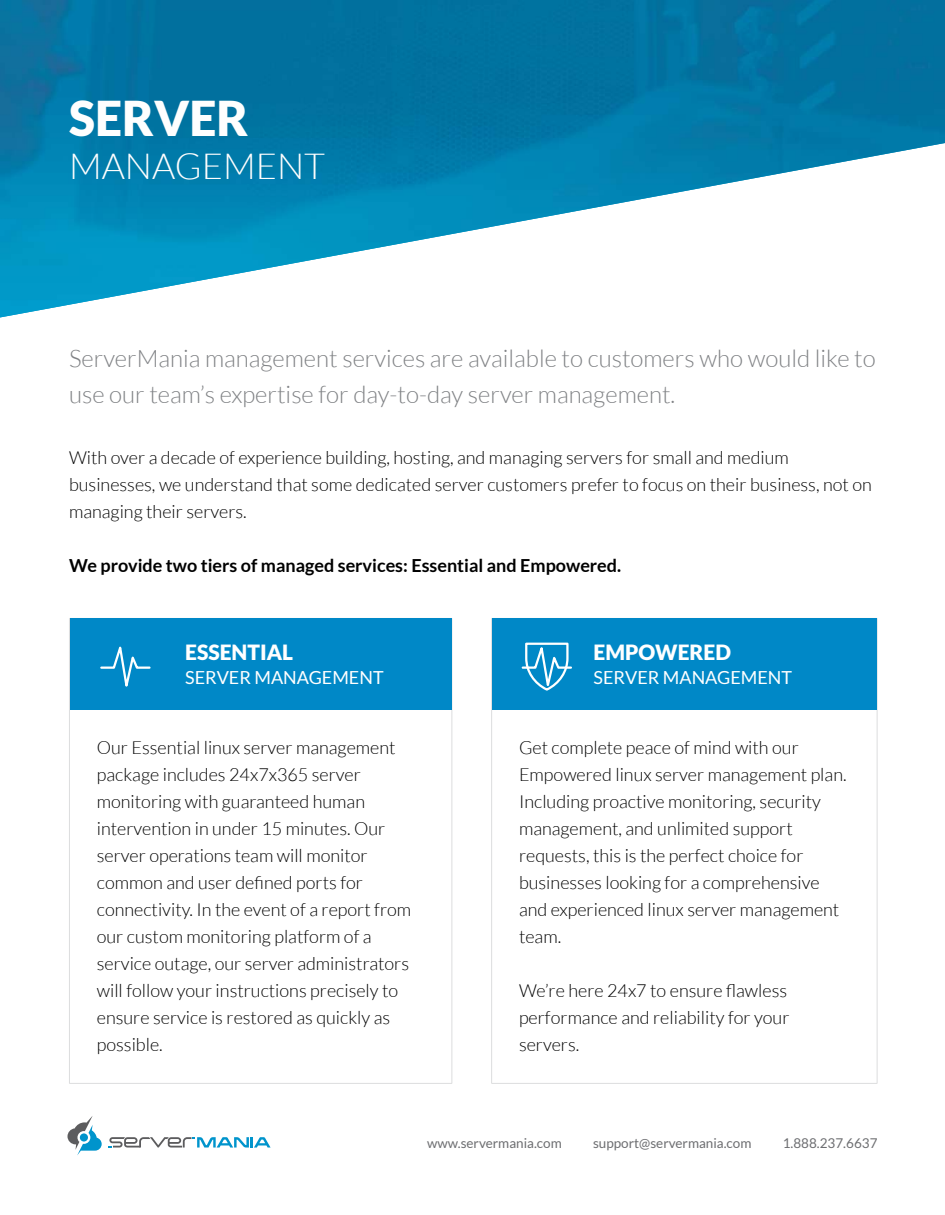
<style>
.page{position:relative;width:945px;height:1215px;background:#fff}
.page>*{position:absolute;margin:0;border:0;box-sizing:border-box;transform-origin:0 0}
.t1{font:900 48px "Lato";color:#fefefe}
.t2{font:300 36px "Lato";color:#fefefe}
.t3{font:300 24px/36px "Lato";color:#808285}
.t4{font:900 21px "Lato";color:#fff}
.t5{font:300 18px/27px "Lato";color:#000}
.t6{font:700 18px "Lato";color:#000}
.t7{font:18px "Lato";color:#fff}
.t8{font:13.5px "Lato";color:#6d6e71}
</style>
<div class="page">
<svg style="left:109px;top:1137px;width:162px;height:11px"></svg>
<svg style="left:67px;top:1116px;width:35px;height:39px"></svg>
<div style="left:492px;top:618px;width:385px;height:91px;background:#0088c7"></div>
<div style="left:70px;top:618px;width:381px;height:91px;background:#0088c7"></div>
<img style="left:0;top:0;width:945px;height:317px">
<svg style="left:100px;top:646px;width:51px;height:41px"></svg>
<svg style="left:521px;top:642px;width:51px;height:49px"></svg>
<h1 class="t1" style="left:69px;top:90px;width:181px">SERVER</h1>
<h2 class="t2" style="left:69px;top:147px;width:258px">MANAGEMENT</h2>
<h3 class="t3" style="left:69px;top:341px;width:808px">ServerMania management services are available to customers who would like to use our team’s expertise for day-to-day server management.</h3>
<p class="t5" style="left:69px;top:444px;width:804px">With over a decade of experience building, hosting, and managing servers for small and medium businesses, we understand that some dedicated server customers prefer to focus on their business, not on managing their servers.</p>
<p class="t6" style="left:69px;top:555px;width:554px">We provide two tiers of managed services: Essential and Empowered.</p>
<p class="t4" style="left:185px;top:640px;width:110px">ESSENTIAL</p>
<p class="t7" style="left:185px;top:667px;width:200px">SERVER MANAGEMENT</p>
<p class="t5" style="left:97px;top:734px;width:316px">Our Essential linux server management package includes 24x7x365 server monitoring with guaranteed human intervention in under 15 minutes. Our server operations team will monitor common and user defined ports for connectivity. In the event of a report from our custom monitoring platform of a service outage, our server administrators will follow your instructions precisely to ensure service is restored as quickly as possible.</p>
<p class="t4" style="left:594px;top:640px;width:139px">EMPOWERED</p>
<p class="t7" style="left:594px;top:667px;width:200px">SERVER MANAGEMENT</p>
<p class="t5" style="left:519px;top:734px;width:329px">Get complete peace of mind with our Empowered linux server management plan.<br>Including proactive monitoring, security management, and unlimited support requests, this is the perfect choice for businesses looking for a comprehensive and experienced linux server management team.</p>
<p class="t5" style="left:519px;top:977px;width:272px">We’re here 24x7 to ensure flawless performance and reliability for your servers.</p>
<p class="t8" style="left:427px;top:1135px;width:136px">www.servermania.com</p>
<p class="t8" style="left:593px;top:1135px;width:160px">support@servermania.com</p>
<p class="t8" style="left:783px;top:1135px;width:96px">1.888.237.6637</p>
</div>
